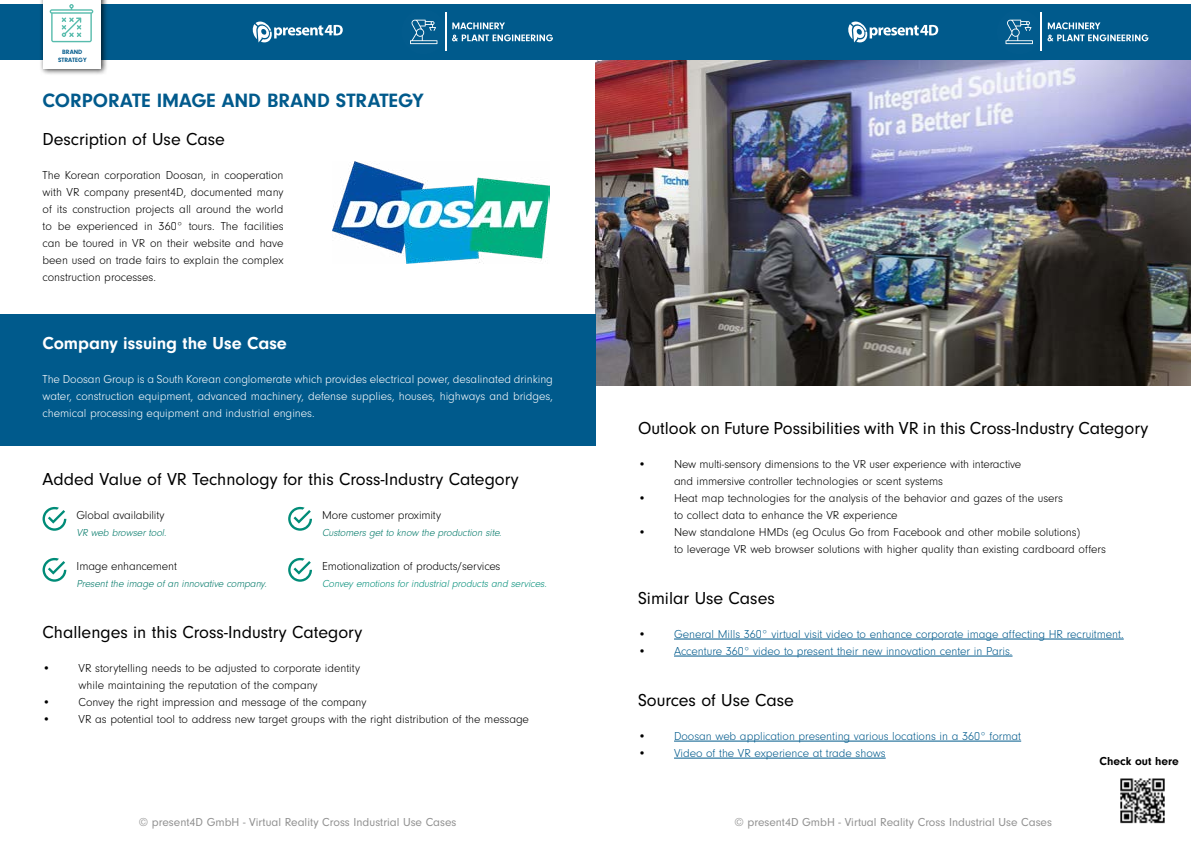
<style>
.page{position:relative;width:1191px;height:842px;background:#fff}
.page>*{position:absolute;margin:0;border:0;box-sizing:border-box;transform-origin:0 0}
.t1{font:700 20px "Neuzeit Gro";color:#015a8c}
.t2{font:18px "Neuzeit Gro";color:#000}
.t3{font:700 18px "Neuzeit Gro";color:#fff}
.t4{font:300 12px/17px "Neuzeit Gro";letter-spacing:-.005em;color:#000}
.t5{font:300 12px "Neuzeit Gro";color:#005a8c}
.t6{font:300 12px/17px "Neuzeit Gro";color:#fff;text-align:justify}
.t7{font:12px "Neuzeit Gro";color:#919191}
.t8{font:700 12px "Neuzeit Gro";color:#000}
.t9{font:italic 300 10.5px "Neuzeit Gro";color:#007868}
.t10{font:italic 300 10.5px "Neuzeit Gro";color:#008d78}
.t11{font:700 6.4px/7.7px "Neuzeit Gro";color:#015a8c;text-align:center}
.s1{color:#000}
</style>
<div class="page">
<img style="left:595px;top:60px;width:596px;height:326px">
<div style="left:0;top:315px;width:595px;height:131px;background:#005a8c"></div>
<hr style="left:674px;top:639px;width:449px;height:1px;background:#005a8c">
<hr style="left:674px;top:656px;width:338px;height:1px;background:#005a8c">
<hr style="left:674px;top:741px;width:347px;height:1px;background:#005a8c">
<hr style="left:674px;top:758px;width:211px;height:1px;background:#005a8c">
<div style="left:0;top:4px;width:1191px;height:56px;background:#005a8c"></div>
<div style="left:39px;top:0;width:69px;height:76px;background:#000;opacity:.75"></div>
<div style="left:43px;top:0;width:57px;height:68px;background:#fff"></div>
<svg style="left:410px;top:20px;width:27px;height:24px"></svg>
<svg style="left:848px;top:21px;width:90px;height:22px"></svg>
<svg style="left:252px;top:21px;width:91px;height:22px"></svg>
<svg style="left:452px;top:22px;width:101px;height:19px"></svg>
<hr style="left:445px;top:13px;width:1px;height:38px;background:#fff">
<svg style="left:43px;top:507px;width:23px;height:24px"></svg>
<svg style="left:43px;top:558px;width:23px;height:24px"></svg>
<svg style="left:288px;top:507px;width:24px;height:24px"></svg>
<svg style="left:288px;top:558px;width:24px;height:24px"></svg>
<img style="left:332px;top:162px;width:218px;height:102px">
<svg style="left:1005px;top:20px;width:28px;height:24px"></svg>
<svg style="left:1047px;top:22px;width:101px;height:19px"></svg>
<hr style="left:1040px;top:13px;width:1px;height:38px;background:#fff">
<svg style="left:50px;top:4px;width:43px;height:38px"></svg>
<img style="left:1120px;top:778px;width:45px;height:46px">
<p class="t11" style="left:58px;top:48px;width:30px">BRAND<br>STRATEGY</p>
<h1 class="t1" style="left:43px;top:89px;width:382px">CORPORATE IMAGE AND BRAND STRATEGY</h1>
<h2 class="t2" style="left:43px;top:129px;width:184px">Description of Use Case</h2>
<p class="t4" style="left:43px;top:166px;width:242px;text-align:justify">The Korean corporation Doosan, in cooperation with VR company present4D, documented many of its construction projects all around the world to be experienced in 360° tours. The facilities can be toured in VR on their website and have been used on trade fairs to explain the complex construction processes.</p>
<h2 class="t3" style="left:43px;top:333px;width:246px">Company issuing the Use Case</h2>
<p class="t6" style="left:43px;top:371px;width:512px">The Doosan Group is a South Korean conglomerate which provides electrical power, desalinated drinking water, construction equipment, advanced machinery, defense supplies, houses, highways and bridges, chemical processing equipment and industrial engines.</p>
<h2 class="t2" style="left:43px;top:469px;width:478px">Added Value of VR Technology for this Cross-Industry Category</h2>
<p class="t4" style="left:76px;top:507px;width:90px">Global availability</p>
<p class="t9" style="left:76px;top:527px;width:93px">VR web browser tool.</p>
<p class="t4" style="left:77px;top:558px;width:102px">Image enhancement</p>
<p class="t9" style="left:77px;top:578px;width:194px">Present the image of an innovative company.</p>
<p class="t4" style="left:322px;top:507px;width:120px">More customer proximity</p>
<p class="t9" style="left:322px;top:527px;width:183px">Customers get to know the production site.</p>
<p class="t4" style="left:322px;top:558px;width:180px">Emotionalization of products/services</p>
<p class="t10" style="left:322px;top:578px;width:228px">Convey emotions for industrial products and services.</p>
<h2 class="t2" style="left:43px;top:622px;width:321px">Challenges in this Cross-Industry Category</h2>
<p class="t4" style="left:43px;top:660px;width:319px;text-align:center">• VR storytelling needs to be adjusted to corporate identity while maintaining the reputation of the company</p>
<p class="t4" style="left:43px;top:694px;width:325px">• Convey the right impression and message of the company</p>
<p class="t4" style="left:43px;top:711px;width:488px">• VR as potential tool to address new target groups with the right distribution of the message</p>
<h2 class="t2" style="left:638px;top:418px;width:512px">Outlook on Future Possibilities with VR in this Cross-Industry Category</h2>
<p class="t4" style="left:674px;top:456px;width:349px;text-indent:-36px">• New multi-sensory dimensions to the VR user experience with interactive and immersive controller technologies or scent systems</p>
<p class="t4" style="left:674px;top:490px;width:390px;text-indent:-36px">• Heat map technologies for the analysis of the behavior and gazes of the users to collect data to enhance the VR experience</p>
<p class="t4" style="left:674px;top:524px;width:433px;text-indent:-36px">• New standalone HMDs (eg Oculus Go from Facebook and other mobile solutions)<br>to leverage VR web browser solutions with higher quality than existing cardboard offers</p>
<h2 class="t2" style="left:638px;top:588px;width:138px">Similar Use Cases</h2>
<p class="t5" style="left:638px;top:628px;width:487px"><span class="s1">•</span> General Mills 360° virtual visit video to enhance corporate image affecting HR recruitment.</p>
<p class="t5" style="left:638px;top:645px;width:376px"><span class="s1">•</span> Accenture 360° video to present their new innovation center in Paris.</p>
<h2 class="t2" style="left:638px;top:690px;width:157px">Sources of Use Case</h2>
<p class="t5" style="left:638px;top:730px;width:385px"><span class="s1">•</span> Doosan web application presenting various locations in a 360° format</p>
<p class="t5" style="left:638px;top:747px;width:249px"><span class="s1">•</span> Video of the VR experience at trade shows</p>
<p class="t8" style="left:1099px;top:754px;width:81px">Check out here</p>
<p class="t7" style="left:139px;top:815px;width:319px">© present4D GmbH - Virtual Reality Cross Industrial Use Cases</p>
<p class="t7" style="left:734px;top:815px;width:319px">© present4D GmbH - Virtual Reality Cross Industrial Use Cases</p>
</div>
